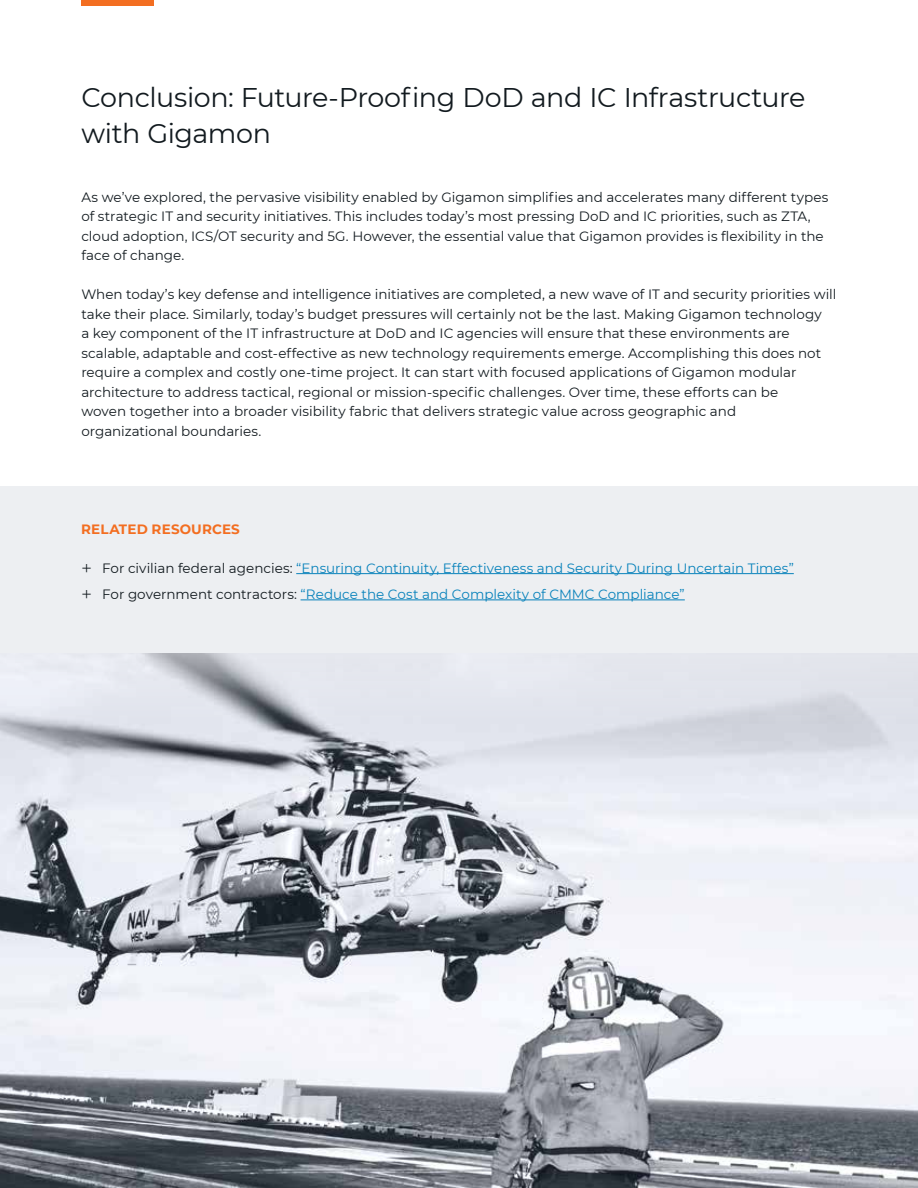
<style>
.page{position:relative;width:918px;height:1188px;background:#fff}
.page>*{position:absolute;margin:0;border:0;box-sizing:border-box;transform-origin:0 0}
.t1{font:27px/36px "Montserrat";letter-spacing:-.015em;color:#121a1f}
.t2{font:13.5px/19.5px "Montserrat";color:#121a1f}
.t3{font:13.5px/26.2px "Montserrat";color:#0882bb}
.t4{font:700 13.5px "Montserrat";letter-spacing:.01em;color:#f36e21}
.s1{font-weight:300;font-size:19.5px;color:#121a1f}
.s2{color:#121a1f}
</style>
<div class="page">
<div style="left:81px;top:0;width:73px;height:6px;background:#f36e21"></div>
<img style="left:0;top:724px;width:918px;height:464px">
<svg style="left:0;top:653px;width:918px;height:71px;fill:#e3e5ed"></svg>
<div style="left:0;top:487px;width:918px;height:166px;background:#edeff2"></div>
<hr style="left:296px;top:573px;width:498px;height:1px;background:#0882bb">
<hr style="left:301px;top:600px;width:384px;height:1px;background:#0882bb">
<h1 class="t1" style="left:81px;top:79px;width:726px">Conclusion: Future-Proofing DoD and IC Infrastructure with Gigamon</h1>
<p class="t2" style="left:81px;top:187px;width:749px">As we’ve explored, the pervasive visibility enabled by Gigamon simplifies and accelerates many different types of strategic IT and security initiatives. This includes today’s most pressing DoD and IC priorities, such as ZTA, cloud adoption, ICS/OT security and 5G. However, the essential value that Gigamon provides is flexibility in the face of change.</p>
<p class="t2" style="left:81px;top:284px;width:757px">When today’s key defense and intelligence initiatives are completed, a new wave of IT and security priorities will take their place. Similarly, today’s budget pressures will certainly not be the last. Making Gigamon technology<br>a key component of the IT infrastructure at DoD and IC agencies will ensure that these environments are scalable, adaptable and cost-effective as new technology requirements emerge. Accomplishing this does not require a complex and costly one-time project. It can start with focused applications of Gigamon modular architecture to address tactical, regional or mission-specific challenges. Over time, these efforts can be<br>woven together into a broader visibility fabric that delivers strategic value across geographic and<br>organizational boundaries.</p>
<p class="t4" style="left:81px;top:519px;width:160px">RELATED RESOURCES</p>
<p class="t3" style="left:81px;top:554px;width:714px"><span class="s1">+</span> <span class="s2">For civilian federal agencies:</span> “Ensuring Continuity, Effectiveness and Security During Uncertain Times” <span class="s1">+</span> <span class="s2">For government contractors:</span> “Reduce the Cost and Complexity of CMMC Compliance”</p>
</div>
